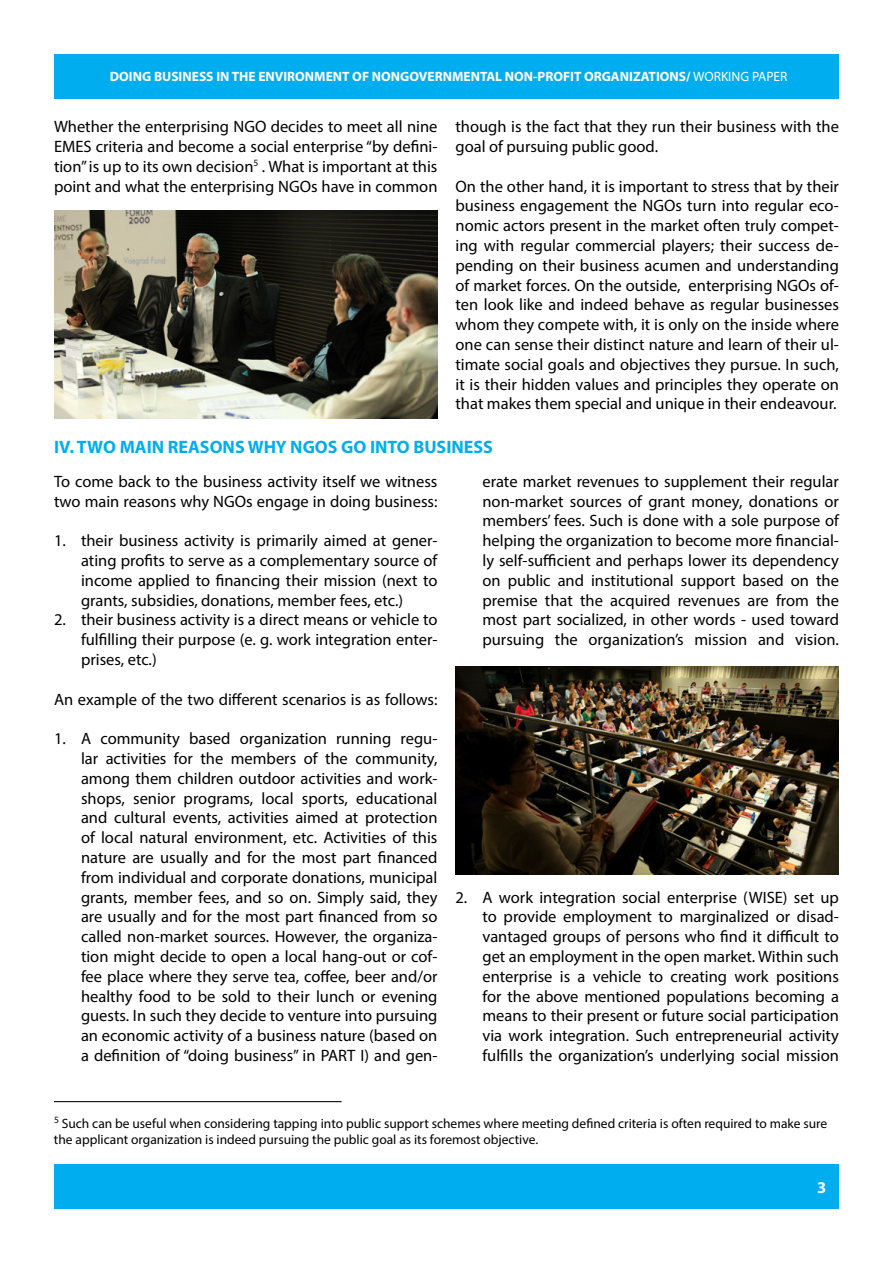
<style>
.page{position:relative;width:893px;height:1263px;background:#fff}
.page>*{position:absolute;margin:0;border:0;box-sizing:border-box;transform-origin:0 0}
.t1{font:700 18px "Myriad Pro";color:#00aeef}
.t2{font:16.5px/19.8px "Myriad Pro";color:#000;text-align:justify}
.t3{font:700 16.5px "Myriad Pro";color:#fff}
.t4{font:13.5px/16.2px "Myriad Pro";color:#000}
.t5{font:700 13.5px "Myriad Pro";color:#fff}
.s1{font-weight:400}
</style>
<div class="page">
<div style="left:54px;top:54px;width:785px;height:45px;background:#00aeef"></div>
<div style="left:54px;top:1164px;width:785px;height:45px;background:#00aeef"></div>
<hr style="left:54px;top:1101px;width:288px;height:1px;background:#000">
<img style="left:54px;top:210px;width:383px;height:209px">
<img style="left:455px;top:666px;width:384px;height:209px">
<p class="t5" style="left:110px;top:68px;width:679px">DOING BUSINESS IN THE ENVIRONMENT OF NONGOVERNMENTAL NON-PROFIT ORGANIZATIONS/ <span class="s1">WORKING PAPER</span></p>
<p class="t2" style="left:54px;top:116px;width:385px">Whether the enterprising NGO decides to meet all nine EMES criteria and become a social enterprise “by defini&shy;tion” is up to its own decision<sup>5</sup> . What is important at this point and what the enterprising NGOs have in common</p>
<p class="t2" style="left:455px;top:116px;width:385px">though is the fact that they run their business with the goal of pursuing public good.</p>
<p class="t2" style="left:455px;top:176px;width:385px">On the other hand, it is important to stress that by their business engagement the NGOs turn into regular eco&shy;nomic actors present in the market often truly compet&shy;ing with regular commercial players; their success de&shy;pending on their business acumen and understanding of market forces. On the outside, enterprising NGOs of&shy;ten look like and indeed behave as regular businesses whom they compete with, it is only on the inside where one can sense their distinct nature and learn of their ul&shy;timate social goals and objectives they pursue. In such, it is their hidden values and principles they operate on that makes them special and unique in their endeavour.</p>
<p class="t1" style="left:54px;top:436px;width:440px">IV. TWO MAIN REASONS WHY NGOS GO INTO BUSINESS</p>
<p class="t2" style="left:54px;top:471px;width:385px">To come back to the business activity itself we witness two main reasons why NGOs engage in doing business:</p>
<p class="t2" style="left:81px;top:530px;width:358px;text-indent:-27px">1. their business activity is primarily aimed at gener&shy;ating profits to serve as a complementary source of income applied to financing their mission (next to grants, subsidies, donations, member fees, etc.)</p>
<p class="t2" style="left:81px;top:610px;width:358px;text-indent:-27px">2. their business activity is a direct means or vehicle to fulfilling their purpose (e. g. work integration enter&shy;prises, etc.)</p>
<p class="t2" style="left:54px;top:689px;width:385px">An example of the two different scenarios is as follows:</p>
<p class="t2" style="left:81px;top:728px;width:358px;text-indent:-27px">1. A community based organization running regu&shy;lar activities for the members of the community, among them children outdoor activities and work&shy;shops, senior programs, local sports, educational and cultural events, activities aimed at protection of local natural environment, etc. Activities of this nature are usually and for the most part financed from individual and corporate donations, municipal grants, member fees, and so on. Simply said, they are usually and for the most part financed from so called non-market sources. However, the organiza&shy;tion might decide to open a local hang-out or cof&shy;fee place where they serve tea, coffee, beer and/or healthy food to be sold to their lunch or evening guests. In such they decide to venture into pursuing an economic activity of a business nature (based on a definition of “doing business” in PART I) and gen-</p>
<p class="t2" style="left:482px;top:471px;width:358px">erate market revenues to supplement their regular non-market sources of grant money, donations or members’ fees. Such is done with a sole purpose of helping the organization to become more financial&shy;ly self-sufficient and perhaps lower its dependency on public and institutional support based on the premise that the acquired revenues are from the most part socialized, in other words - used toward pursuing the organization’s mission and vision.</p>
<p class="t2" style="left:482px;top:887px;width:358px;text-indent:-27px">2. A work integration social enterprise (WISE) set up to provide employment to marginalized or disad&shy;vantaged groups of persons who find it difficult to get an employment in the open market. Within such enterprise is a vehicle to creating work positions for the above mentioned populations becoming a means to their present or future social participation via work integration. Such entrepreneurial activity fulfills the organization’s underlying social mission</p>
<p class="t4" style="left:54px;top:1115px;width:775px"><sup>5</sup> Such can be useful when considering tapping into public support schemes where meeting defined criteria is often required to make sure the applicant organization is indeed pursuing the public goal as its foremost objective.</p>
<p class="t3" style="left:817px;top:1176px;width:11px">3</p>
</div>
